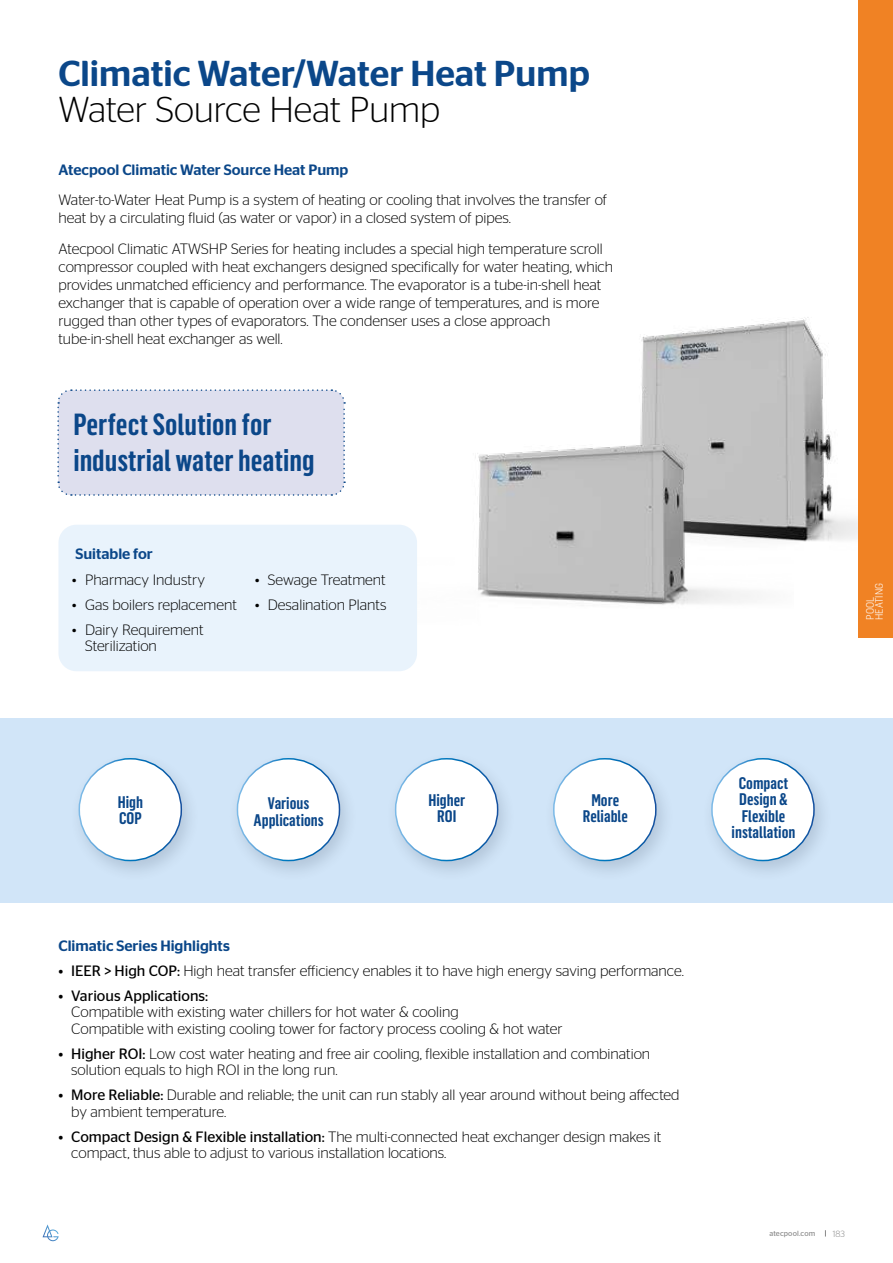
<style>
.page{position:relative;width:893px;height:1263px;background:#fff}
.page>*{position:absolute;margin:0;border:0;box-sizing:border-box;transform-origin:0 0}
.t1{font:500 36px "Stag Sans";color:#0b4789}
.t2{font:300 36px "Stag Sans";color:#000}
.t3{font:600 30px/36px "Flama Condensed";color:#0b4789}
.t4{font:600 16.5px/16.5px "Flama Condensed";color:#0b4789;text-align:center}
.t5{font:300 15px/18px "Stag Sans";color:#000}
.t6{font:500 15px "Stag Sans";color:#0b4789}
.t7{font:15px "Stag Sans";color:#000}
.t8{font:300 10.5px/9px "Flama Semicondensed";letter-spacing:.01em;color:#fff}
.t9{font:300 9px "Stag Sans";color:#878787}
.t10{font:7.5px "Stag Sans";letter-spacing:.02em;color:#878787}
.s1{font-weight:400}
</style>
<div class="page">
<svg style="left:43px;top:1224px;width:16px;height:17px"></svg>
<img style="left:757px;top:265px;width:102px;height:323px">
<img style="left:414px;top:325px;width:379px;height:280px">
<div style="left:58px;top:525px;width:359px;height:146px;background:#e9f3fc;border-radius:18px"></div>
<div style="left:0;top:718px;width:893px;height:185px;background:#d1e5f8"></div>
<div style="left:69px;top:751px;width:131px;height:132px;background:#142137;opacity:.16"></div>
<div style="left:79px;top:759px;width:102px;height:101px;background:#fff;border-radius:50%"></div>
<div style="left:79px;top:758px;width:103px;height:103px;border:2px solid #fff;border-radius:50%"></div>
<div style="left:227px;top:751px;width:131px;height:132px;background:#142137;opacity:.16"></div>
<div style="left:237px;top:759px;width:102px;height:101px;background:#fff;border-radius:50%"></div>
<div style="left:237px;top:758px;width:103px;height:103px;border:2px solid #fff;border-radius:50%"></div>
<div style="left:543px;top:751px;width:132px;height:132px;background:#142137;opacity:.16"></div>
<div style="left:554px;top:759px;width:102px;height:101px;background:#fff;border-radius:50%"></div>
<div style="left:553px;top:758px;width:104px;height:103px;border:2px solid #fff;border-radius:50%"></div>
<div style="left:702px;top:751px;width:131px;height:132px;background:#142137;opacity:.16"></div>
<div style="left:712px;top:759px;width:102px;height:101px;background:#fff;border-radius:50%"></div>
<div style="left:711px;top:758px;width:104px;height:103px;border:2px solid #fff;border-radius:50%"></div>
<div style="left:385px;top:751px;width:132px;height:132px;background:#142137;opacity:.16"></div>
<div style="left:396px;top:759px;width:102px;height:101px;background:#fff;border-radius:50%"></div>
<div style="left:395px;top:758px;width:103px;height:103px;border:2px solid #fff;border-radius:50%"></div>
<div style="left:57px;top:389px;width:289px;height:107px;background:#dedfee"></div>
<div style="left:859px;top:0;width:34px;height:638px;background:#f08224"></div>
<h1 class="t1" style="left:58px;top:53px;width:533px">Climatic Water/Water Heat Pump</h1>
<h1 class="t2" style="left:58px;top:90px;width:383px">Water Source Heat Pump</h1>
<p class="t6" style="left:58px;top:161px;width:292px">Atecpool Climatic Water Source Heat Pump</p>
<p class="t5" style="left:58px;top:191px;width:550px">Water-to-Water Heat Pump is a system of heating or cooling that involves the transfer of heat by a circulating fluid (as water or vapor) in a closed system of pipes.</p>
<p class="t5" style="left:58px;top:240px;width:556px">Atecpool Climatic ATWSHP Series for heating includes a special high temperature scroll compressor coupled with heat exchangers designed specifically for water heating, which provides unmatched efficiency and performance. The evaporator is a tube-in-shell heat exchanger that is capable of operation over a wide range of temperatures, and is more rugged than other types of evaporators. The condenser uses a close approach tube-in-shell heat exchanger as well.</p>
<h2 class="t3" style="left:73px;top:405px;width:243px">Perfect Solution for industrial water heating</h2>
<p class="t6" style="left:75px;top:545px;width:79px">Suitable for</p>
<p class="t5" style="left:72px;top:570px;width:134px">• Pharmacy Industry</p>
<p class="t5" style="left:72px;top:595px;width:166px">• Gas boilers replacement</p>
<p class="t5" style="left:85px;top:621px;width:120px;line-height:16.5px;text-indent:-13px">• Dairy Requirement<br>Sterilization</p>
<p class="t5" style="left:255px;top:570px;width:132px">• Sewage Treatment</p>
<p class="t5" style="left:255px;top:595px;width:133px">• Desalination Plants</p>
<p class="t8" style="left:865px;top:620px;width:39px;rotate:-90deg">POOL<br>HEATING</p>
<p class="t4" style="left:428px;top:791px;width:38px">Higher<br>ROI</p>
<p class="t4" style="left:118px;top:793px;width:27px;text-align:left">High<br>COP</p>
<p class="t4" style="left:254px;top:795px;width:72px">Various<br>Applications</p>
<p class="t4" style="left:583px;top:791px;width:47px">More<br>Reliable</p>
<p class="t6" style="left:58px;top:937px;width:173px">Climatic Series Highlights</p>
<p class="t5" style="left:58px;top:961px;width:627px"><span class="s1">• IEER &gt; High COP:</span> High heat transfer efficiency enables it to have high energy saving performance.</p>
<p class="t7" style="left:58px;top:987px;width:151px">• Various Applications:</p>
<p class="t5" style="left:71px;top:1003px;width:493px;line-height:16.5px">Compatible with existing water chillers for hot water &amp; cooling<br>Compatible with existing cooling tower for factory process cooling &amp; hot water</p>
<p class="t5" style="left:71px;top:1045px;width:580px;line-height:16.5px;text-indent:-13px"><span class="s1">• Higher ROI:</span> Low cost water heating and free air cooling, flexible installation and combination solution equals to high ROI in the long run.</p>
<p class="t5" style="left:71px;top:1086px;width:610px;line-height:16.5px;text-indent:-13px"><span class="s1">• More Reliable:</span> Durable and reliable; the unit can run stably all year around without being affected by ambient temperature.</p>
<p class="t5" style="left:71px;top:1128px;width:592px;line-height:16.5px;text-indent:-13px"><span class="s1">• Compact Design &amp; Flexible installation:</span> The multi-connected heat exchanger design makes it compact, thus able to adjust to various installation locations.</p>
<p class="t4" style="left:732px;top:774px;width:65px">Compact<br>Design &amp;<br>Flexible installation</p>
<p class="t10" style="left:769px;top:1229px;width:47px">atecpool.com</p>
<p class="t9" style="left:833px;top:1228px;width:14px">183</p>
</div>
